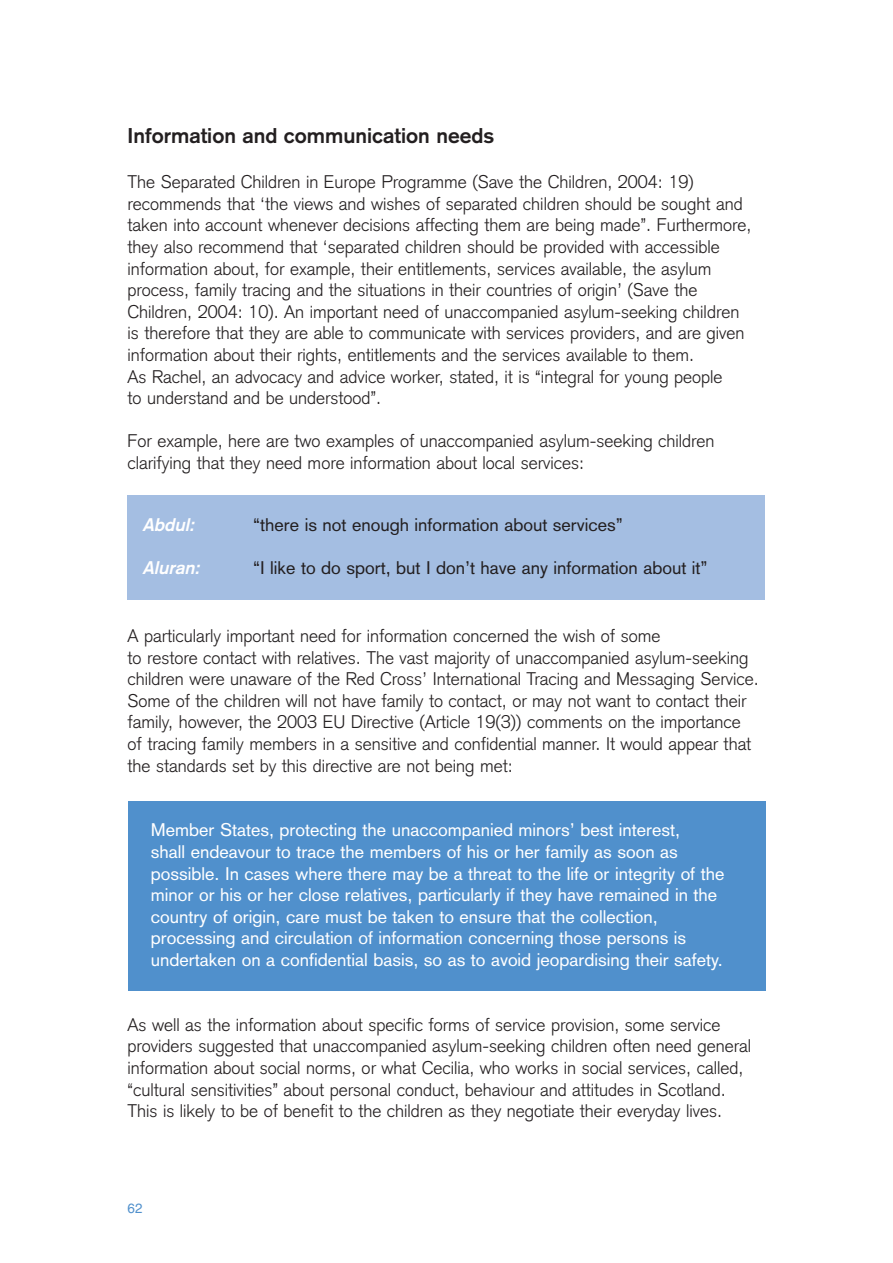
<style>
.page{position:relative;width:893px;height:1263px;background:#fff}
.page>*{position:absolute;margin:0;border:0;box-sizing:border-box;transform-origin:0 0}
.t1{font:700 21px "Akzidenz Grotesk";color:#231f20}
.t2{font:300 18px/21.6px "Akzidenz Grotesk";color:#231f20}
.t3{font:18px/21.6px "Akzidenz Grotesk";color:#fff}
.t4{font:18px "Akzidenz Grotesk";color:#231f20}
.t5{font:italic 700 18px "Akzidenz Grotesk";color:#fff}
.t6{font:13.5px "Helvetica";color:#5090cc}
</style>
<div class="page">
<div style="left:128px;top:496px;width:637px;height:104px;background:#a4bee2"></div>
<div style="left:128px;top:801px;width:637px;height:190px;background:#5090cc"></div>
<p class="t1" style="left:128px;top:128px;width:368px">Information and communication needs</p>
<p class="t2" style="left:128px;top:173px;width:625px">The Separated Children in Europe Programme (Save the Children, 2004: 19) recommends that ‘the views and wishes of separated children should be sought and taken into account whenever decisions affecting them are being made”. Furthermore, they also recommend that ‘separated children should be provided with accessible information about, for example, their entitlements, services available, the asylum process, family tracing and the situations in their countries of origin’ (Save the Children, 2004: 10). An important need of unaccompanied asylum-seeking children is therefore that they are able to communicate with services providers, and are given information about their rights, entitlements and the services available to them.<br>As Rachel, an advocacy and advice worker, stated, it is “integral for young people<br>to understand and be understood”.</p>
<p class="t2" style="left:128px;top:432px;width:588px">For example, here are two examples of unaccompanied asylum-seeking children clarifying that they need more information about local services:</p>
<p class="t5" style="left:143px;top:518px;width:57px">Abdul:</p>
<p class="t4" style="left:253px;top:518px;width:371px">“there is not enough information about services”</p>
<p class="t5" style="left:143px;top:561px;width:62px">Aluran:</p>
<p class="t4" style="left:253px;top:561px;width:456px">“I like to do sport, but I don’t have any information about it”</p>
<p class="t2" style="left:128px;top:627px;width:633px">A particularly important need for information concerned the wish of some<br>to restore contact with relatives. The vast majority of unaccompanied asylum-seeking children were unaware of the Red Cross’ International Tracing and Messaging Service.<br>Some of the children will not have family to contact, or may not want to contact their family, however, the 2003 EU Directive (Article 19(3)) comments on the importance of tracing family members in a sensitive and confidential manner. It would appear that the standards set by this directive are not being met:</p>
<p class="t3" style="left:151px;top:821px;width:575px">Member States, protecting the unaccompanied minors’ best interest,<br>shall endeavour to trace the members of his or her family as soon as possible. In cases where there may be a threat to the life or integrity of the minor or his or her close relatives, particularly if they have remained in the country of origin, care must be taken to ensure that the collection, processing and circulation of information concerning those persons is undertaken on a confidential basis, so as to avoid jeopardising their safety.</p>
<p class="t2" style="left:128px;top:1016px;width:625px">As well as the information about specific forms of service provision, some service providers suggested that unaccompanied asylum-seeking children often need general information about social norms, or what Cecilia, who works in social services, called, “cultural sensitivities” about personal conduct, behaviour and attitudes in Scotland.<br>This is likely to be of benefit to the children as they negotiate their everyday lives.</p>
<p class="t6" style="left:128px;top:1203px;width:17px">62</p>
</div>
